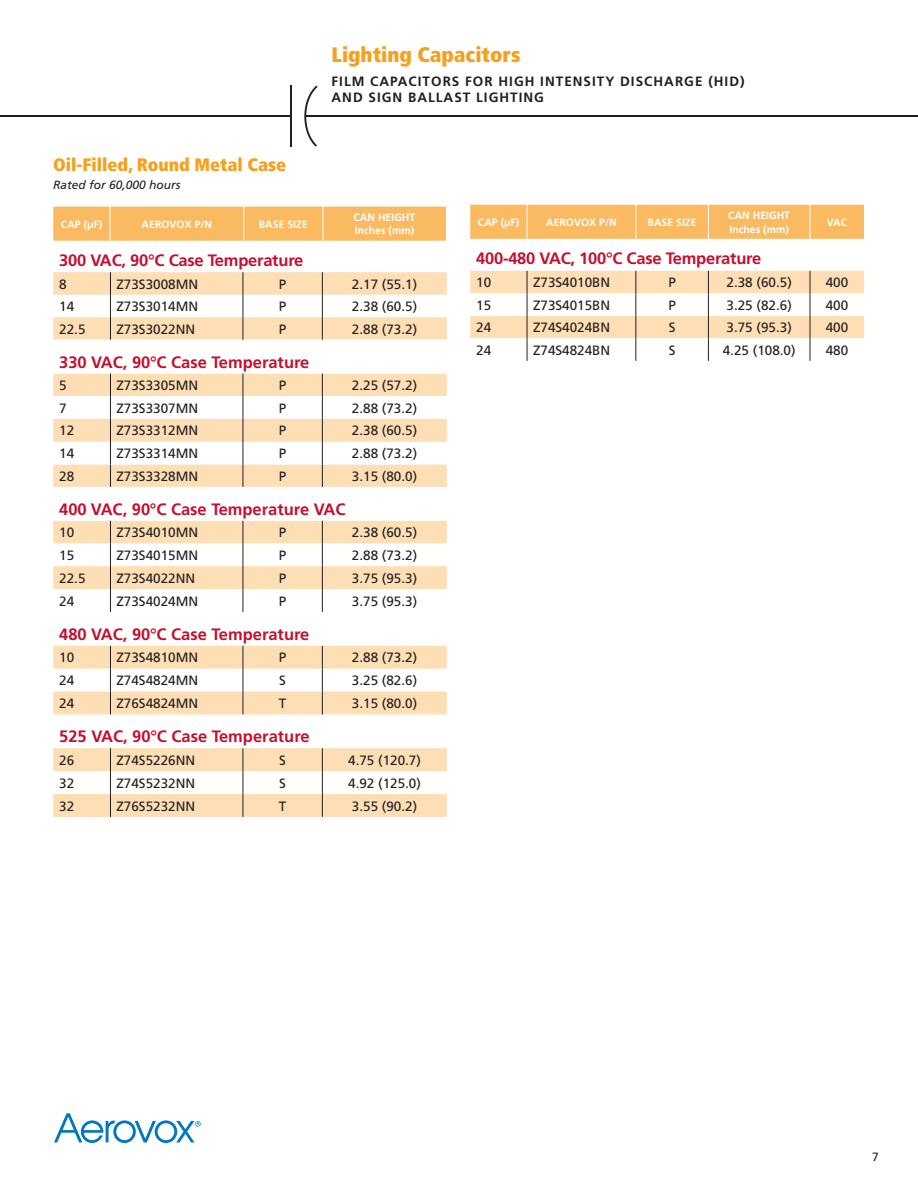
<style>
.page{position:relative;width:918px;height:1188px;background:#fff}
.page>*{position:absolute;margin:0;border:0;box-sizing:border-box;transform-origin:0 0}
.t1{font:900 condensed 21px "Frutiger";color:#f6a01b}
.t2{font:900 condensed 18px "Frutiger";color:#f6a01b}
.t3{font:700 16.5px "Frutiger";color:#c3102f}
.t4{font:13.5px "Frutiger";color:#231f20}
.t5{font:700 13.5px/16.2px "Frutiger";letter-spacing:.075em;color:#231f20}
.t6{font:italic 12px "Frutiger";color:#231f20}
.t7{font:12px "Frutiger";color:#231f20}
.t8{font:700 10.5px/13.5px "Frutiger";color:#fff}
</style>
<div class="page">
<div style="left:53px;top:207px;width:393px;height:34px;background:#faba61"></div>
<hr style="left:110px;top:207px;width:1px;height:34px;background:#fff">
<hr style="left:244px;top:207px;width:1px;height:34px;background:#fff">
<hr style="left:323px;top:207px;width:1px;height:34px;background:#fff">
<svg style="left:53px;top:272px;width:394px;height:545px;fill:#fddeb5"></svg>
<svg style="left:53px;top:340px;width:394px;height:56px"></svg>
<svg style="left:53px;top:396px;width:394px;height:398px"></svg>
<svg style="left:110px;top:272px;width:1px;height:68px"></svg>
<svg style="left:243px;top:272px;width:1px;height:68px"></svg>
<svg style="left:322px;top:272px;width:1px;height:68px"></svg>
<svg style="left:110px;top:374px;width:1px;height:113px"></svg>
<svg style="left:243px;top:374px;width:1px;height:113px"></svg>
<svg style="left:322px;top:374px;width:1px;height:113px"></svg>
<svg style="left:110px;top:521px;width:1px;height:91px"></svg>
<svg style="left:243px;top:521px;width:1px;height:91px"></svg>
<svg style="left:322px;top:521px;width:1px;height:91px"></svg>
<svg style="left:110px;top:646px;width:1px;height:68px"></svg>
<svg style="left:243px;top:646px;width:1px;height:68px"></svg>
<svg style="left:322px;top:646px;width:1px;height:68px"></svg>
<svg style="left:110px;top:748px;width:1px;height:69px"></svg>
<svg style="left:243px;top:748px;width:1px;height:69px"></svg>
<svg style="left:322px;top:748px;width:1px;height:69px"></svg>
<div style="left:470px;top:205px;width:394px;height:34px;background:#faba61"></div>
<hr style="left:527px;top:205px;width:1px;height:34px;background:#fff">
<hr style="left:636px;top:205px;width:1px;height:34px;background:#fff">
<hr style="left:708px;top:205px;width:1px;height:34px;background:#fff">
<hr style="left:810px;top:205px;width:1px;height:34px;background:#fff">
<svg style="left:470px;top:271px;width:394px;height:90px"></svg>
<hr style="left:0;top:115px;width:291px;height:2px;background:#231f20">
<hr style="left:290px;top:86px;width:2px;height:61px;background:#231f20">
<svg style="left:304px;top:85px;width:14px;height:62px"></svg>
<hr style="left:305px;top:115px;width:613px;height:2px;background:#231f20">
<svg style="left:54px;top:1113px;width:147px;height:30px"></svg>
<h2 class="t2" style="left:53px;top:153px;width:234px">Oil-Filled, Round Metal Case</h2>
<p class="t6" style="left:53px;top:177px;width:129px">Rated for 60,000 hours</p>
<h1 class="t1" style="left:332px;top:42px;width:190px">Lighting Capacitors</h1>
<p class="t5" style="left:331px;top:73px;width:415px">Film Capacitors for High Intensity Discharge (HID) and Sign Ballast Lighting</p>
<p class="t8" style="left:61px;top:217px;width:43px">CAP (μF)</p>
<p class="t8" style="left:142px;top:217px;width:71px">Aerovox P/N</p>
<p class="t8" style="left:259px;top:217px;width:51px">Base Size</p>
<p class="t8" style="left:354px;top:210px;width:63px">Can Height<br>Inches (mm)</p>
<p class="t3" style="left:59px;top:250px;width:246px">300 VAC, 90°C Case Temperature</p>
<p class="t4" style="left:59px;top:276px;width:9px">8</p>
<p class="t4" style="left:116px;top:276px;width:83px">Z73S3008MN</p>
<p class="t4" style="left:279px;top:276px;width:9px">P</p>
<p class="t4" style="left:352px;top:276px;width:67px">2.17 (55.1)</p>
<p class="t4" style="left:59px;top:299px;width:17px">14</p>
<p class="t4" style="left:116px;top:299px;width:83px">Z73S3014MN</p>
<p class="t4" style="left:279px;top:299px;width:9px">P</p>
<p class="t4" style="left:352px;top:299px;width:67px">2.38 (60.5)</p>
<p class="t4" style="left:59px;top:321px;width:28px">22.5</p>
<p class="t4" style="left:116px;top:321px;width:80px">Z73S3022NN</p>
<p class="t4" style="left:279px;top:321px;width:9px">P</p>
<p class="t4" style="left:352px;top:321px;width:67px">2.88 (73.2)</p>
<p class="t3" style="left:59px;top:352px;width:252px">330 VAC, 90°C Case Temperature</p>
<p class="t4" style="left:59px;top:377px;width:9px">5</p>
<p class="t4" style="left:116px;top:377px;width:83px">Z73S3305MN</p>
<p class="t4" style="left:279px;top:377px;width:9px">P</p>
<p class="t4" style="left:352px;top:377px;width:67px">2.25 (57.2)</p>
<p class="t4" style="left:59px;top:400px;width:9px">7</p>
<p class="t4" style="left:116px;top:400px;width:83px">Z73S3307MN</p>
<p class="t4" style="left:279px;top:400px;width:9px">P</p>
<p class="t4" style="left:352px;top:400px;width:67px">2.88 (73.2)</p>
<p class="t4" style="left:59px;top:422px;width:17px">12</p>
<p class="t4" style="left:116px;top:422px;width:83px">Z73S3312MN</p>
<p class="t4" style="left:279px;top:422px;width:9px">P</p>
<p class="t4" style="left:352px;top:422px;width:67px">2.38 (60.5)</p>
<p class="t4" style="left:59px;top:446px;width:17px">14</p>
<p class="t4" style="left:116px;top:446px;width:83px">Z73S3314MN</p>
<p class="t4" style="left:279px;top:446px;width:9px">P</p>
<p class="t4" style="left:352px;top:446px;width:67px">2.88 (73.2)</p>
<p class="t4" style="left:59px;top:468px;width:17px">28</p>
<p class="t4" style="left:116px;top:468px;width:83px">Z73S3328MN</p>
<p class="t4" style="left:279px;top:468px;width:9px">P</p>
<p class="t4" style="left:352px;top:468px;width:67px">3.15 (80.0)</p>
<p class="t3" style="left:59px;top:499px;width:288px">400 VAC, 90°C Case Temperature VAC</p>
<p class="t4" style="left:59px;top:525px;width:17px">10</p>
<p class="t4" style="left:116px;top:525px;width:83px">Z73S4010MN</p>
<p class="t4" style="left:279px;top:525px;width:9px">P</p>
<p class="t4" style="left:352px;top:525px;width:67px">2.38 (60.5)</p>
<p class="t4" style="left:59px;top:547px;width:17px">15</p>
<p class="t4" style="left:116px;top:547px;width:83px">Z73S4015MN</p>
<p class="t4" style="left:279px;top:547px;width:9px">P</p>
<p class="t4" style="left:352px;top:547px;width:67px">2.88 (73.2)</p>
<p class="t4" style="left:59px;top:570px;width:28px">22.5</p>
<p class="t4" style="left:116px;top:570px;width:80px">Z73S4022NN</p>
<p class="t4" style="left:279px;top:570px;width:9px">P</p>
<p class="t4" style="left:352px;top:570px;width:67px">3.75 (95.3)</p>
<p class="t4" style="left:59px;top:593px;width:17px">24</p>
<p class="t4" style="left:116px;top:593px;width:83px">Z73S4024MN</p>
<p class="t4" style="left:279px;top:593px;width:9px">P</p>
<p class="t4" style="left:352px;top:593px;width:67px">3.75 (95.3)</p>
<p class="t3" style="left:59px;top:624px;width:252px">480 VAC, 90°C Case Temperature</p>
<p class="t4" style="left:59px;top:650px;width:17px">10</p>
<p class="t4" style="left:116px;top:650px;width:83px">Z73S4810MN</p>
<p class="t4" style="left:279px;top:650px;width:9px">P</p>
<p class="t4" style="left:352px;top:650px;width:67px">2.88 (73.2)</p>
<p class="t4" style="left:59px;top:673px;width:17px">24</p>
<p class="t4" style="left:116px;top:673px;width:83px">Z74S4824MN</p>
<p class="t4" style="left:279px;top:673px;width:8px">S</p>
<p class="t4" style="left:352px;top:673px;width:67px">3.25 (82.6)</p>
<p class="t4" style="left:59px;top:695px;width:17px">24</p>
<p class="t4" style="left:116px;top:695px;width:83px">Z76S4824MN</p>
<p class="t4" style="left:279px;top:695px;width:9px">T</p>
<p class="t4" style="left:352px;top:695px;width:67px">3.15 (80.0)</p>
<p class="t3" style="left:59px;top:727px;width:252px">525 VAC, 90°C Case Temperature</p>
<p class="t4" style="left:59px;top:752px;width:17px">26</p>
<p class="t4" style="left:116px;top:752px;width:80px">Z74S5226NN</p>
<p class="t4" style="left:279px;top:752px;width:8px">S</p>
<p class="t4" style="left:348px;top:752px;width:74px">4.75 (120.7)</p>
<p class="t4" style="left:59px;top:775px;width:17px">32</p>
<p class="t4" style="left:116px;top:775px;width:80px">Z74S5232NN</p>
<p class="t4" style="left:279px;top:775px;width:8px">S</p>
<p class="t4" style="left:348px;top:775px;width:74px">4.92 (125.0)</p>
<p class="t4" style="left:59px;top:798px;width:17px">32</p>
<p class="t4" style="left:116px;top:798px;width:80px">Z76S5232NN</p>
<p class="t4" style="left:279px;top:798px;width:9px">T</p>
<p class="t4" style="left:352px;top:798px;width:67px">3.55 (90.2)</p>
<p class="t8" style="left:478px;top:215px;width:43px">CAP (μF)</p>
<p class="t8" style="left:546px;top:215px;width:71px">Aerovox P/N</p>
<p class="t8" style="left:648px;top:215px;width:51px">Base Size</p>
<p class="t8" style="left:728px;top:209px;width:63px">Can Height<br>Inches (mm)</p>
<p class="t8" style="left:827px;top:215px;width:22px">VAC</p>
<p class="t3" style="left:476px;top:248px;width:287px">400-480 VAC, 100°C Case Temperature</p>
<p class="t4" style="left:476px;top:275px;width:17px">10</p>
<p class="t4" style="left:533px;top:275px;width:79px">Z73S4010BN</p>
<p class="t4" style="left:668px;top:275px;width:9px">P</p>
<p class="t4" style="left:727px;top:275px;width:67px">2.38 (60.5)</p>
<p class="t4" style="left:826px;top:275px;width:24px">400</p>
<p class="t4" style="left:476px;top:297px;width:17px">15</p>
<p class="t4" style="left:533px;top:297px;width:79px">Z73S4015BN</p>
<p class="t4" style="left:668px;top:297px;width:9px">P</p>
<p class="t4" style="left:727px;top:297px;width:67px">3.25 (82.6)</p>
<p class="t4" style="left:826px;top:297px;width:24px">400</p>
<p class="t4" style="left:476px;top:320px;width:17px">24</p>
<p class="t4" style="left:533px;top:320px;width:79px">Z74S4024BN</p>
<p class="t4" style="left:669px;top:320px;width:8px">S</p>
<p class="t4" style="left:727px;top:320px;width:67px">3.75 (95.3)</p>
<p class="t4" style="left:826px;top:320px;width:24px">400</p>
<p class="t4" style="left:476px;top:342px;width:17px">24</p>
<p class="t4" style="left:533px;top:342px;width:79px">Z74S4824BN</p>
<p class="t4" style="left:669px;top:342px;width:8px">S</p>
<p class="t4" style="left:723px;top:342px;width:74px">4.25 (108.0)</p>
<p class="t4" style="left:826px;top:342px;width:24px">480</p>
<p class="t7" style="left:872px;top:1149px;width:8px">7</p>
</div>
